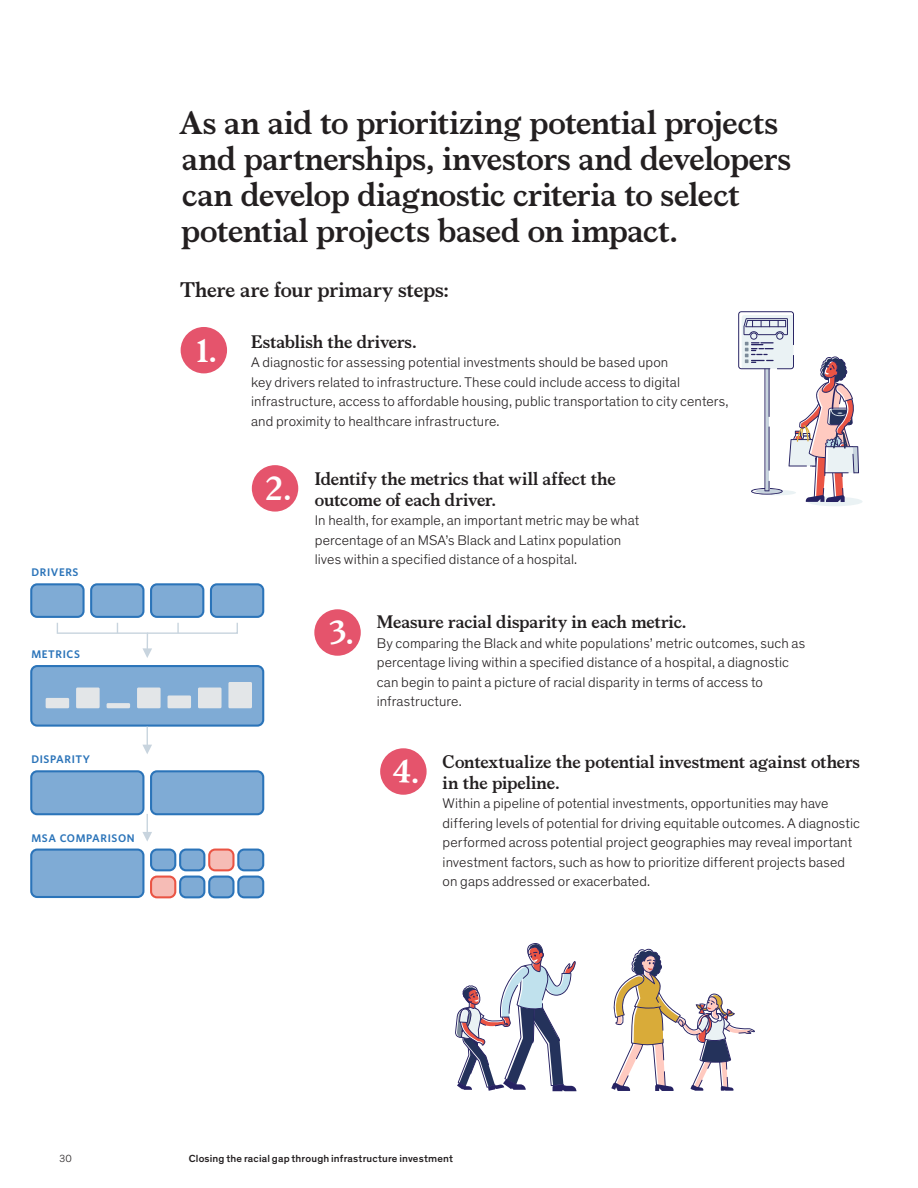
<style>
.page{position:relative;width:918px;height:1188px;background:#fff}
.page>*{position:absolute;margin:0;border:0;box-sizing:border-box;transform-origin:0 0}
.Chapter_heading___Le{font:700 33px/36px "Bower";letter-spacing:-.01em;color:#231f20}
.Chapter_heading___Le-2{font:700 33px "Bower";color:#fff}
.Chapter_heading___Le-3{font:700 21px "Bower";letter-spacing:-.005em;color:#231f20}
.Body_heading___Level{font:700 18px/21px "Bower";letter-spacing:-.005em;color:#231f20}
.Body_text{font:300 14.25px/19.5px "Theinhardt Pan";letter-spacing:.005em;color:#231f20}
.Body_text-2{font:300 14.25px/19.5px "Mc Kinsey Sans";letter-spacing:.005em;color:#231f20}
.t1{font:600 11.1px "Whitney";letter-spacing:.055em;color:#2b74b9}
.Header_footer___Blac{font:500 10.5px "Theinhardt Pan";letter-spacing:.015em;color:#231f20}
.t2{font:300 10.5px "Theinhardt Pan";color:#231f20}
</style>
<div class="page">
<svg style="left:30px;top:849px;width:114px;height:49px;background:#77a5d2"></svg>
<svg style="left:150px;top:849px;width:114px;height:49px"></svg>
<svg style="left:30px;top:665px;width:234px;height:89px"></svg>
<svg style="left:30px;top:770px;width:234px;height:71px"></svg>
<svg style="left:30px;top:583px;width:234px;height:75px"></svg>
<div style="left:181px;top:327px;width:46px;height:46px;background:#e5546c;border-radius:50%"></div>
<div style="left:252px;top:465px;width:46px;height:47px;background:#e5546c;border-radius:50%"></div>
<div style="left:314px;top:609px;width:47px;height:47px;background:#e5546c;border-radius:50%"></div>
<div style="left:380px;top:748px;width:47px;height:47px;background:#e5546c;border-radius:50%"></div>
<svg style="left:738px;top:311px;width:125px;height:195px"></svg>
<svg style="left:455px;top:943px;width:121px;height:148px"></svg>
<svg style="left:611px;top:949px;width:144px;height:142px"></svg>
<p class="t1" style="left:31px;top:565px;width:49px">DRIVERS</p>
<p class="t1" style="left:31px;top:648px;width:50px">METRICS</p>
<p class="t1" style="left:31px;top:753px;width:60px">DISPARITY</p>
<p class="t1" style="left:31px;top:831px;width:105px">MSA COMPARISON</p>
<p class="Chapter_heading___Le" style="left:179px;top:102px;width:614px">As an aid to prioritizing potential projects and partnerships, investors and developers can develop diagnostic criteria to select potential projects based on impact.</p>
<p class="Chapter_heading___Le-3" style="left:180px;top:274px;width:270px">There are four primary steps:</p>
<p class="Chapter_heading___Le-2" style="left:197px;top:326px;width:22px">1.</p>
<h3 class="Body_heading___Level" style="left:251px;top:330px;width:167px">Establish the drivers.</h3>
<p class="Body_text" style="left:251px;top:352px;width:479px">A diagnostic for assessing potential investments should be based upon<br>key drivers related to infrastructure. These could include access to digital infrastructure, access to affordable housing, public transportation to city centers, and proximity to healthcare infrastructure.</p>
<p class="Chapter_heading___Le-2" style="left:266px;top:464px;width:28px">2.</p>
<h3 class="Body_heading___Level" style="left:315px;top:467px;width:302px">Identify the metrics that will affect the outcome of each driver.</h3>
<p class="Body_text" style="left:315px;top:510px;width:326px">In health, for example, an important metric may be what percentage of an MSA’s Black and Latinx population lives within a specified distance of a hospital.</p>
<p class="Chapter_heading___Le-2" style="left:329px;top:608px;width:26px">3.</p>
<h3 class="Body_heading___Level" style="left:377px;top:610px;width:311px">Measure racial disparity in each metric.</h3>
<p class="Body_text" style="left:377px;top:632px;width:430px">By comparing the Black and white populations’ metric outcomes, such as percentage living within a specified distance of a hospital, a diagnostic can begin to paint a picture of racial disparity in terms of access to infrastructure.</p>
<h3 class="Body_heading___Level" style="left:443px;top:750px;width:419px">Contextualize the potential investment against others in the pipeline.</h3>
<p class="Body_text-2" style="left:443px;top:793px;width:419px">Within a pipeline of potential investments, opportunities may have differing levels of potential for driving equitable outcomes. A diagnostic performed across potential project geographies may reveal important investment factors, such as how to prioritize different projects based on gaps addressed or exacerbated.</p>
<p class="t2" style="left:60px;top:1151px;width:14px">30</p>
<p class="Header_footer___Blac" style="left:189px;top:1151px;width:266px">Closing the racial gap through infrastructure investment</p>
</div>
